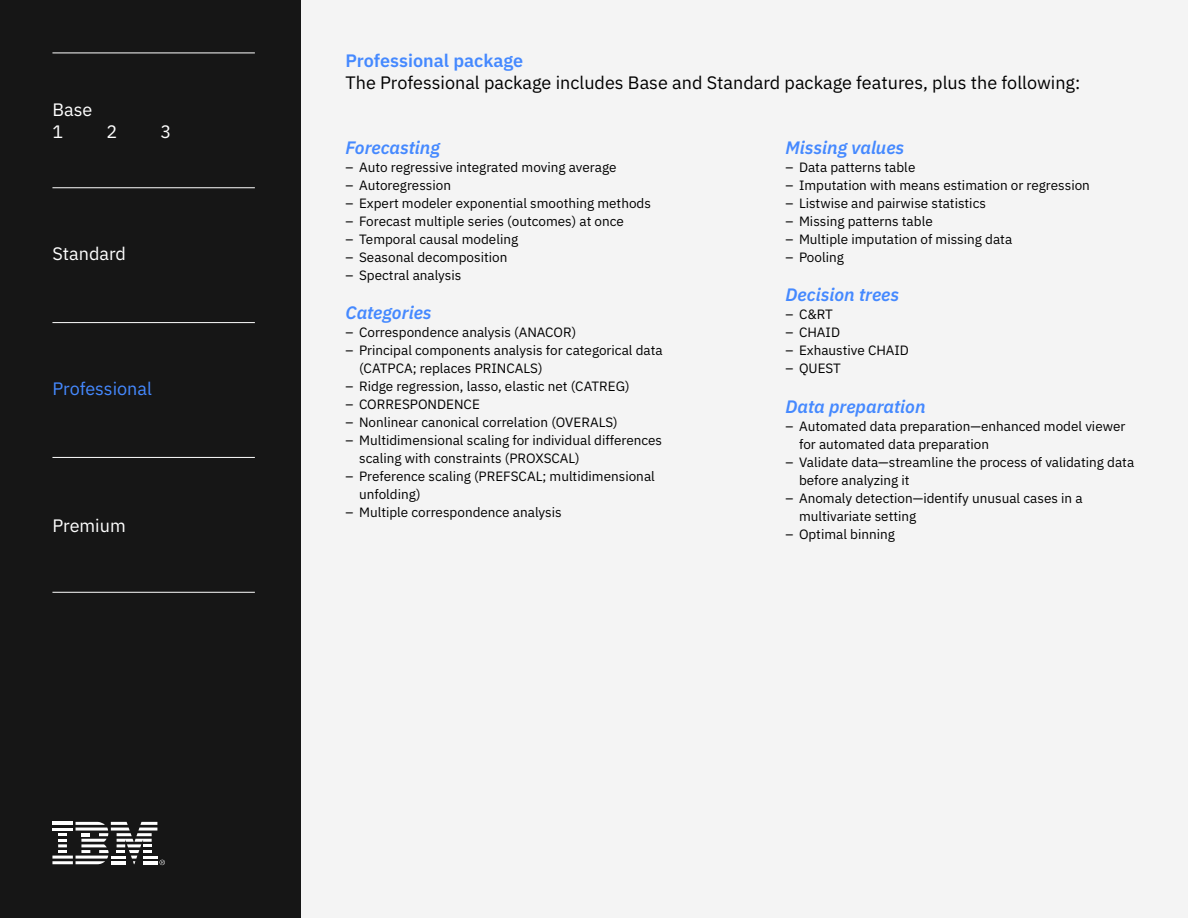
<style>
.page{position:relative;width:1188px;height:918px;background:#fff}
.page>*{position:absolute;margin:0;border:0;box-sizing:border-box;transform-origin:0 0}
.t1{font:18px "IBM Plex Sans";color:#000}
.t2{font:italic 600 18px "IBM Plex Sans";color:#4589ff}
.t3{font:18px "IBM Plex Sans";color:#fff}
.t4{font:600 18px "IBM Plex Sans";color:#4589ff}
.t5{font:18px "IBM Plex Sans";color:#4589ff}
.t6{font:13.5px/18px "IBM Plex Sans";color:#000}
</style>
<div class="page">
<div style="left:302px;top:0;width:886px;height:918px;background:#f4f4f4"></div>
<div style="left:0;top:0;width:301px;height:918px;background:#161616"></div>
<hr style="left:52px;top:53px;width:203px;height:1px;background:#fff">
<hr style="left:52px;top:187px;width:203px;height:1px;background:#fff">
<hr style="left:52px;top:322px;width:203px;height:1px;background:#fff">
<hr style="left:52px;top:457px;width:203px;height:1px;background:#fff">
<hr style="left:52px;top:592px;width:203px;height:1px;background:#fff">
<svg style="left:52px;top:822px;width:113px;height:43px"></svg>
<hr style="left:52px;top:822px;width:21px;height:3px;background:#fff">
<p class="t3" style="left:52px;top:96px;width:42px">Base</p>
<p class="t3" style="left:52px;top:118px;width:12px">1</p>
<p class="t3" style="left:106px;top:118px;width:12px">2</p>
<p class="t3" style="left:160px;top:118px;width:12px">3</p>
<p class="t3" style="left:52px;top:240px;width:75px">Standard</p>
<p class="t5" style="left:52px;top:375px;width:101px">Professional</p>
<p class="t3" style="left:52px;top:512px;width:75px">Premium</p>
<p class="t4" style="left:346px;top:47px;width:179px">Professional package</p>
<p class="t1" style="left:346px;top:69px;width:736px">The Professional package includes Base and Standard package features, plus the following:</p>
<p class="t2" style="left:346px;top:133px;width:96px">Forecasting</p>
<p class="t6" style="left:346px;top:157px;width:272px">– Auto regressive integrated moving average</p>
<p class="t6" style="left:346px;top:175px;width:107px">– Autoregression</p>
<p class="t6" style="left:346px;top:193px;width:307px">– Expert modeler exponential smoothing methods</p>
<p class="t6" style="left:346px;top:211px;width:280px">– Forecast multiple series (outcomes) at once</p>
<p class="t6" style="left:346px;top:229px;width:174px">– Temporal causal modeling</p>
<p class="t6" style="left:346px;top:247px;width:163px">– Seasonal decomposition</p>
<p class="t6" style="left:346px;top:265px;width:117px">– Spectral analysis</p>
<p class="t2" style="left:346px;top:299px;width:88px">Categories</p>
<p class="t6" style="left:346px;top:322px;width:232px">– Correspondence analysis (ANACOR)</p>
<p class="t6" style="left:359px;top:340px;width:305px;text-indent:-14px">– Principal components analysis for categorical data (CATPCA; replaces PRINCALS)</p>
<p class="t6" style="left:346px;top:376px;width:286px">– Ridge regression, lasso, elastic net (CATREG)</p>
<p class="t6" style="left:346px;top:394px;width:136px">– CORRESPONDENCE</p>
<p class="t6" style="left:346px;top:412px;width:274px">– Nonlinear canonical correlation (OVERALS)</p>
<p class="t6" style="left:359px;top:430px;width:305px;text-indent:-14px">– Multidimensional scaling for individual differences scaling with constraints (PROXSCAL)</p>
<p class="t6" style="left:359px;top:466px;width:297px;text-indent:-14px">– Preference scaling (PREFSCAL; multidimensional unfolding)</p>
<p class="t6" style="left:346px;top:502px;width:218px">– Multiple correspondence analysis</p>
<p class="t2" style="left:786px;top:133px;width:120px">Missing values</p>
<p class="t6" style="left:786px;top:157px;width:131px">– Data patterns table</p>
<p class="t6" style="left:786px;top:175px;width:306px">– Imputation with means estimation or regression</p>
<p class="t6" style="left:786px;top:193px;width:202px">– Listwise and pairwise statistics</p>
<p class="t6" style="left:786px;top:211px;width:149px">– Missing patterns table</p>
<p class="t6" style="left:786px;top:229px;width:228px">– Multiple imputation of missing data</p>
<p class="t6" style="left:786px;top:247px;width:60px">– Pooling</p>
<p class="t2" style="left:786px;top:281px;width:115px">Decision trees</p>
<p class="t6" style="left:786px;top:304px;width:49px">– C&amp;RT</p>
<p class="t6" style="left:786px;top:322px;width:56px">– CHAID</p>
<p class="t6" style="left:786px;top:340px;width:125px">– Exhaustive CHAID</p>
<p class="t6" style="left:786px;top:358px;width:57px">– QUEST</p>
<p class="t2" style="left:786px;top:392px;width:142px">Data preparation</p>
<p class="t6" style="left:799px;top:416px;width:328px;text-indent:-14px">– Automated data preparation—enhanced model viewer for automated data preparation</p>
<p class="t6" style="left:799px;top:452px;width:337px;text-indent:-14px">– Validate data—streamline the process of validating data before analyzing it</p>
<p class="t6" style="left:799px;top:488px;width:285px;text-indent:-14px">– Anomaly detection—identify unusual cases in a multivariate setting</p>
<p class="t6" style="left:786px;top:524px;width:111px">– Optimal binning</p>
</div>
